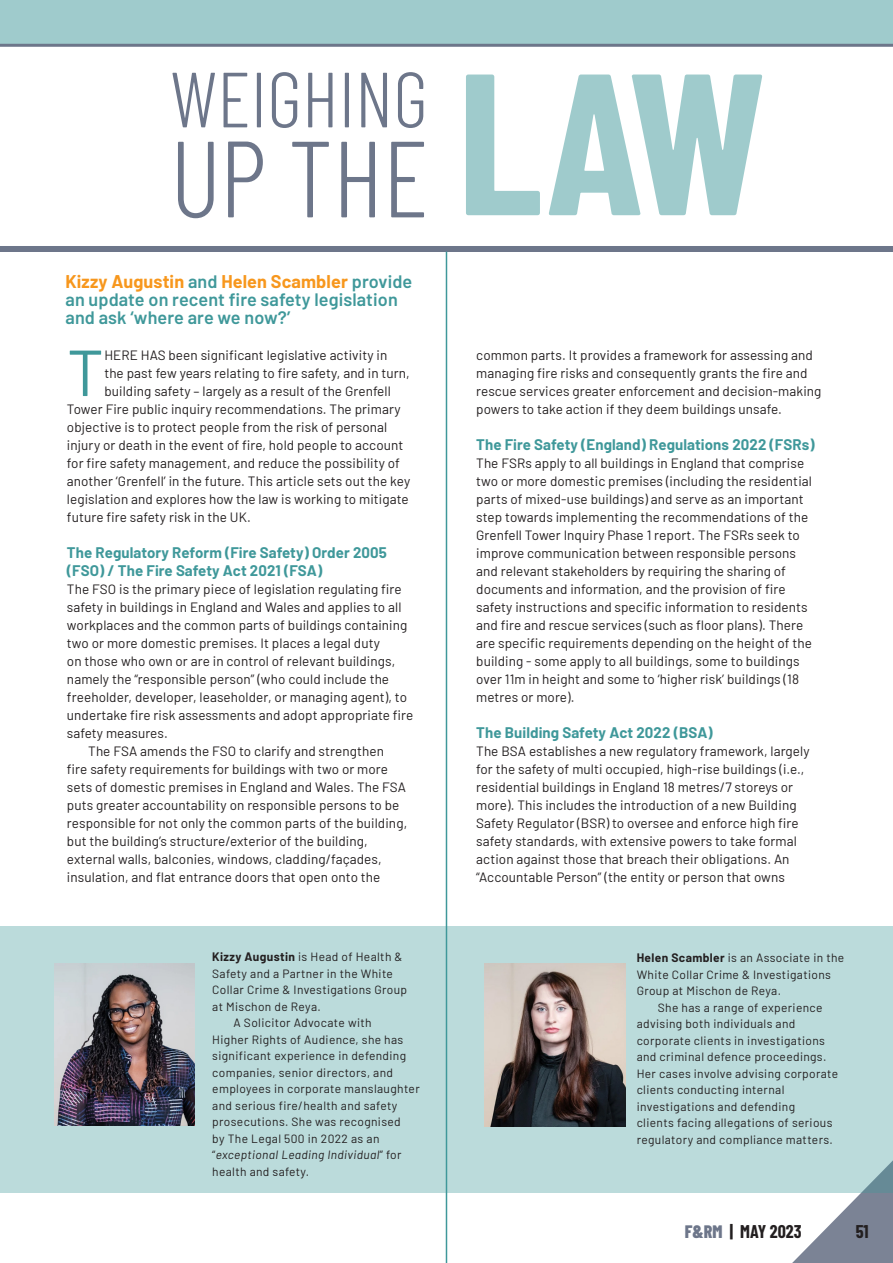
<style>
.page{position:relative;width:893px;height:1263px;background:#fff}
.page>*{position:absolute;margin:0;border:0;box-sizing:border-box;transform-origin:0 0}
.t1{font:300 108px "Barlow Condensed";color:#6d768a}
.t2{font:300 78px "Barlow Condensed";color:#6d768a}
.Crosshead_level_1{font:64.95px "Barlow";color:#3f989a}
.Crosshead_level_1-2{font:600 18px/18px "Barlow";letter-spacing:.005em;color:#3f989a}
.t3{font:700 18px "Barlow Condensed";color:#231f20}
.Crosshead_level_1-3{font:700 15px/18px "Barlow";letter-spacing:.005em;color:#3f989a}
.Crosshead_level_1-4{font:13.5px/18px "Barlow";letter-spacing:.005em;color:#231f20}
.Bio_body{font:12px/16.5px "Barlow";letter-spacing:.03em;color:#231f20}
.s1{font-weight:700;font-size:201px;color:#3f989a}
.s2{font-weight:700;color:#f7971d}
.s3{font-weight:700}
.s4{font-style:italic}
.s5{font-weight:800;color:#6d768a}
</style>
<div class="page">
<svg style="left:788px;top:1192px;width:105px;height:71px"></svg>
<div style="left:447px;top:926px;width:446px;height:266px;background:#bbdbdb"></div>
<div style="left:0;top:246px;width:893px;height:6px;background:#6d768a"></div>
<div style="left:0;top:0;width:893px;height:44px;background:#9fcbcc"></div>
<hr style="left:0;top:44px;width:893px;height:3px;background:#6d768a">
<hr style="left:446px;top:252px;width:1px;height:1011px;background:#3f989a">
<div style="left:0;top:926px;width:446px;height:266px;background:#bbdbdb"></div>
<img style="left:54px;top:964px;width:141px;height:161px">
<img style="left:485px;top:963px;width:140px;height:163px">
<p class="t2" style="left:170px;top:44px;width:259px">WEIGHING</p>
<p class="t1" style="left:170px;top:101px;width:598px">UP THE <span class="s1">LAW</span></p>
<p class="Crosshead_level_1-2" style="left:65px;top:271px;width:348px"><span class="s2">Kizzy Augustin</span> and <span class="s2">Helen Scambler</span> provide an update on recent fire safety legislation and ask ‘where are we now?’</p>
<p class="Crosshead_level_1" style="left:67px;top:326px;width:38px">T</p>
<p class="Crosshead_level_1-4" style="left:104px;top:345px;width:284px">HERE HAS been significant legislative activity in</p>
<p class="Crosshead_level_1-4" style="left:104px;top:363px;width:307px">the past few years relating to fire safety, and in turn,</p>
<p class="Crosshead_level_1-4" style="left:104px;top:381px;width:288px">building safety – largely as a result of the Grenfell</p>
<p class="Crosshead_level_1-4" style="left:67px;top:399px;width:335px">Tower Fire public inquiry recommendations. The primary</p>
<p class="Crosshead_level_1-4" style="left:67px;top:417px;width:322px">objective is to protect people from the risk of personal</p>
<p class="Crosshead_level_1-4" style="left:67px;top:435px;width:338px">injury or death in the event of fire, hold people to account</p>
<p class="Crosshead_level_1-4" style="left:67px;top:453px;width:335px">for fire safety management, and reduce the possibility of</p>
<p class="Crosshead_level_1-4" style="left:67px;top:471px;width:345px">another ‘Grenfell’ in the future. This article sets out the key</p>
<p class="Crosshead_level_1-4" style="left:67px;top:489px;width:343px">legislation and explores how the law is working to mitigate</p>
<p class="Crosshead_level_1-4" style="left:67px;top:507px;width:185px">future fire safety risk in the UK.</p>
<p class="Crosshead_level_1-3" style="left:67px;top:542px;width:322px">The Regulatory Reform (Fire Safety) Order 2005 (FSO) / The Fire Safety Act 2021 (FSA)</p>
<p class="Crosshead_level_1-4" style="left:67px;top:579px;width:348px">The FSO is the primary piece of legislation regulating fire safety in buildings in England and Wales and applies to all workplaces and the common parts of buildings containing two or more domestic premises. It places a legal duty<br>on those who own or are in control of relevant buildings, namely the “responsible person” (who could include the freeholder, developer, leaseholder, or managing agent), to undertake fire risk assessments and adopt appropriate fire safety measures.</p>
<p class="Crosshead_level_1-4" style="left:67px;top:741px;width:342px;text-indent:21px">The FSA amends the FSO to clarify and strengthen fire safety requirements for buildings with two or more sets of domestic premises in England and Wales. The FSA puts greater accountability on responsible persons to be responsible for not only the common parts of the building, but the building’s structure/exterior of the building, external walls, balconies, windows, cladding/façades, insulation, and flat entrance doors that open onto the</p>
<p class="Bio_body" style="left:212px;top:948px;width:196px"><span class="s3">Kizzy Augustin</span> is Head of Health &amp;<br>Safety and a Partner in the White<br>Collar Crime &amp; Investigations Group at Mischon de Reya.</p>
<p class="Bio_body" style="left:212px;top:1014px;width:209px;text-indent:21px">A Solicitor Advocate with<br>Higher Rights of Audience, she has significant experience in defending companies, senior directors, and employees in corporate manslaughter and serious fire/health and safety prosecutions. She was recognised<br>by The Legal 500 in 2022 as an “<span class="s4">exceptional Leading Individual</span>” for health and safety.</p>
<p class="Crosshead_level_1-4" style="left:476px;top:345px;width:347px">common parts. It provides a framework for assessing and managing fire risks and consequently grants the fire and rescue services greater enforcement and decision-making powers to take action if they deem buildings unsafe.</p>
<p class="Crosshead_level_1-3" style="left:476px;top:434px;width:340px">The Fire Safety (England) Regulations 2022 (FSRs)</p>
<p class="Crosshead_level_1-4" style="left:476px;top:453px;width:337px">The FSRs apply to all buildings in England that comprise two or more domestic premises (including the residential parts of mixed-use buildings) and serve as an important step towards implementing the recommendations of the Grenfell Tower Inquiry Phase 1 report. The FSRs seek to improve communication between responsible persons and relevant stakeholders by requiring the sharing of documents and information, and the provision of fire safety instructions and specific information to residents and fire and rescue services (such as floor plans). There are specific requirements depending on the height of the building - some apply to all buildings, some to buildings over 11m in height and some to ‘higher risk’ buildings (18 metres or more).</p>
<p class="Crosshead_level_1-3" style="left:476px;top:722px;width:238px">The Building Safety Act 2022 (BSA)</p>
<p class="Crosshead_level_1-4" style="left:476px;top:741px;width:335px">The BSA establishes a new regulatory framework, largely for the safety of multi occupied, high-rise buildings (i.e., residential buildings in England 18 metres/7 storeys or more). This includes the introduction of a new Building Safety Regulator (BSR) to oversee and enforce high fire safety standards, with extensive powers to take formal action against those that breach their obligations. An “Accountable Person” (the entity or person that owns</p>
<p class="Bio_body" style="left:637px;top:949px;width:209px"><span class="s3">Helen Scambler</span> is an Associate in the<br>White Collar Crime &amp; Investigations<br>Group at Mischon de Reya.</p>
<p class="Bio_body" style="left:637px;top:998px;width:203px;text-indent:21px">She has a range of experience advising both individuals and corporate clients in investigations and criminal defence proceedings.<br>Her cases involve advising corporate clients conducting internal investigations and defending<br>clients facing allegations of serious regulatory and compliance matters.</p>
<h3 class="t3" style="left:685px;top:1219px;width:118px"><span class="s5">F&amp;RM</span> | MAY 2023</h3>
<h3 class="t3" style="left:856px;top:1219px;width:14px">51</h3>
</div>
